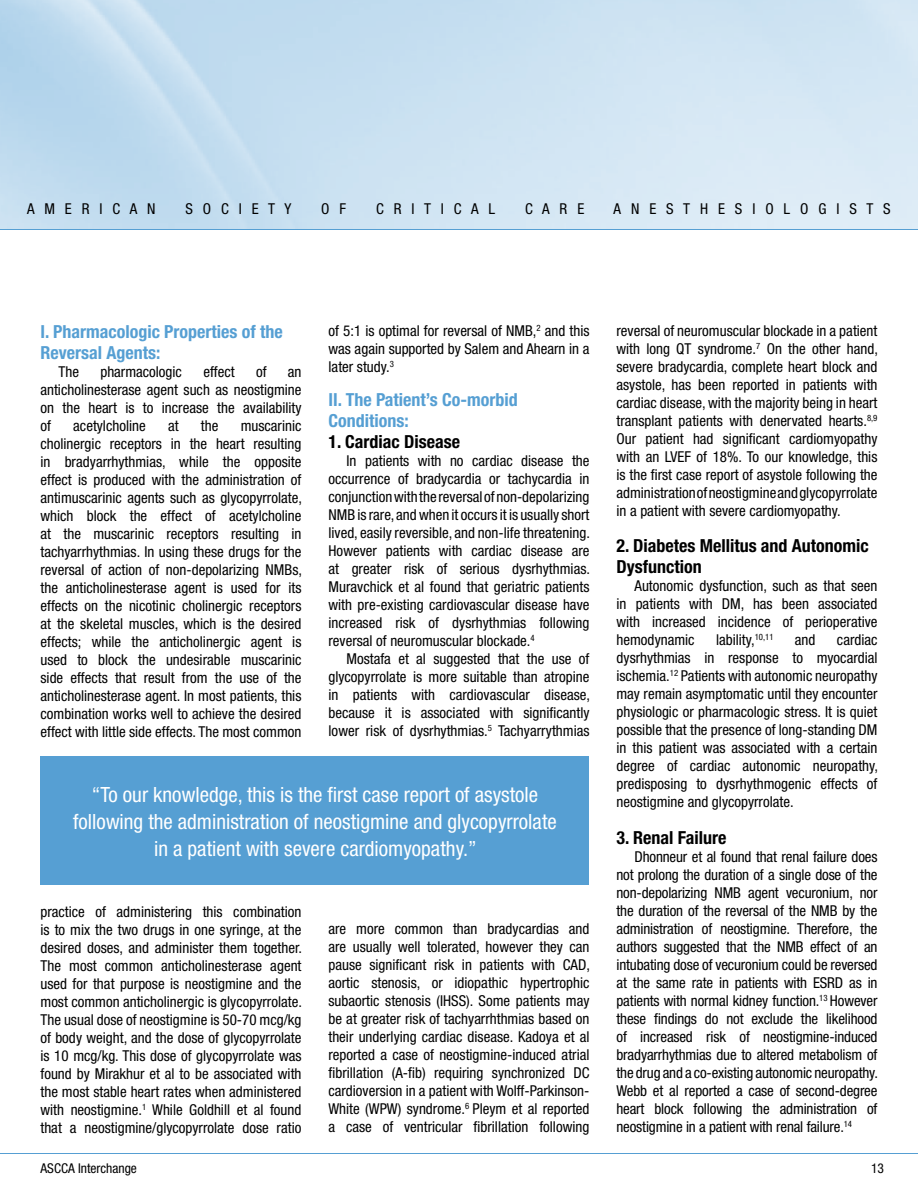
<style>
.page{position:relative;width:918px;height:1188px;background:#fff}
.page>*{position:absolute;margin:0;border:0;box-sizing:border-box;transform-origin:0 0}
.t1{font:condensed 21px/27px "Helvetica Neue";color:#fff;text-align:center}
.t2{font:700 condensed 18px/21px "Helvetica Neue";color:#569fd3}
.t3{font:700 condensed 18px/21px "Helvetica Neue";color:#000}
.t4{font:condensed 15px/18px "Helvetica Neue";color:#000;text-align:justify}
.t5{font:condensed 13.5px "Helvetica Neue";color:#000}
</style>
<div class="page">
<hr style="left:0;top:229px;width:918px;height:1px;background:#569fd3">
<hr style="left:0;top:1153px;width:918px;height:1px;background:#569fd3">
<div style="left:40px;top:757px;width:550px;height:128px;background:#569fd3"></div>
<p class="t4" style="left:27px;top:200px;width:128px">A m e r i c a n</p>
<p class="t4" style="left:185px;top:200px;width:107px">S o c i e t y</p>
<p class="t4" style="left:321px;top:200px;width:24px">o f</p>
<p class="t4" style="left:376px;top:200px;width:117px">C r i t i c a l</p>
<p class="t4" style="left:525px;top:200px;width:60px">C a r e</p>
<p class="t4" style="left:614px;top:200px;width:277px">A n e s t h e s i o l o g i s t s</p>
<p class="t2" style="left:40px;top:321px;width:244px">I. Pharmacologic Properties of the<br>Reversal Agents:</p>
<p class="t4" style="left:59px;top:363px;width:22px">The</p>
<p class="t4" style="left:100px;top:363px;width:83px">pharmacologic</p>
<p class="t4" style="left:203px;top:363px;width:33px">effect</p>
<p class="t4" style="left:256px;top:363px;width:12px">of</p>
<p class="t4" style="left:41px;top:363px;width:263px;text-indent:247px">an anticholinesterase agent such as neostigmine on the heart is to increase the availability of</p>
<p class="t4" style="left:41px;top:417px;width:263px;text-indent:200px">muscarinic cholinergic receptors in the heart resulting in bradyarrhythmias, while the opposite effect is produced with the administration of antimuscarinic agents such as glycopyrrolate, which block the effect of acetylcholine at the muscarinic receptors resulting in tachyarrhythmias. In using these drugs for the reversal of action of non-depolarizing NMBs, the anticholinesterase agent is used for its effects on the nicotinic cholinergic receptors at the skeletal muscles, which is the desired effects; while the anticholinergic agent is used to block the undesirable muscarinic side effects that result from the use of the anticholinesterase agent. In most patients, this combination works well to achieve the desired effect with little side effects. The most common</p>
<p class="t4" style="left:73px;top:417px;width:74px">acetylcholine</p>
<p class="t4" style="left:168px;top:417px;width:12px">at</p>
<p class="t4" style="left:201px;top:417px;width:19px">the</p>
<p class="t4" style="left:328px;top:321px;width:263px">of 5:1 is optimal for reversal of NMB,<sup>2</sup> and this was again supported by Salem and Ahearn in a later study.<sup>3</sup></p>
<p class="t2" style="left:328px;top:389px;width:191px">II. The Patient’s Co-morbid<br>Conditions:</p>
<p class="t3" style="left:328px;top:431px;width:133px">1. Cardiac Disease</p>
<p class="t4" style="left:329px;top:452px;width:263px;text-indent:18px">In patients with no cardiac disease the occurrence of bradycardia or tachycardia in conjunction with the reversal of non-depolarizing NMB is rare, and when it occurs it is usually short lived, easily reversible, and non-life threatening.<br>However patients with cardiac disease are at greater risk of serious dysrhythmias.<br>Muravchick et al found that geriatric patients with pre-existing cardiovascular disease have increased risk of dysrhythmias following reversal of neuromuscular blockade.<sup>4</sup></p>
<p class="t4" style="left:329px;top:650px;width:263px;text-indent:18px">Mostafa et al suggested that the use of glycopyrrolate is more suitable than atropine in patients with cardiovascular disease, because it is associated with significantly lower risk of dysrhythmias.<sup>5</sup> Tachyarrythmias</p>
<h1 class="t1" style="left:73px;top:781px;width:485px">“To our knowledge, this is the first case report of asystole following the administration of neostigmine and glycopyrrolate in a patient with severe cardiomyopathy.”</h1>
<p class="t4" style="left:40px;top:903px;width:263px">practice of administering this combination is to mix the two drugs in one syringe, at the desired doses, and administer them together.<br>The most common anticholinesterase agent used for that purpose is neostigmine and the most common anticholinergic is glycopyrrolate.<br>The usual dose of neostigmine is 50-70 mcg/kg of body weight, and the dose of glycopyrrolate is 10 mcg/kg. This dose of glycopyrrolate was found by Mirakhur et al to be associated with the most stable heart rates when administered with neostigmine.<sup>1</sup> While Goldhill et al found that a neostigmine/glycopyrrolate dose ratio</p>
<p class="t4" style="left:328px;top:920px;width:263px">are more common than bradycardias and are usually well tolerated, however they can pause significant risk in patients with CAD, aortic stenosis, or idiopathic hypertrophic subaortic stenosis (IHSS). Some patients may be at greater risk of tachyarrhthmias based on their underlying cardiac disease. Kadoya et al reported a case of neostigmine-induced atrial fibrillation (A-fib) requiring synchronized DC cardioversion in a patient with Wolff-Parkinson-White (WPW) syndrome.<sup>6</sup> Pleym et al reported a case of ventricular fibrillation following</p>
<p class="t4" style="left:616px;top:321px;width:263px">reversal of neuromuscular blockade in a patient with long QT syndrome.<sup>7</sup> On the other hand, severe bradycardia, complete heart block and asystole, has been reported in patients with cardiac disease, with the majority being in heart transplant patients with denervated hearts.<sup>8,9<br></sup>Our patient had significant cardiomyopathy with an LVEF of 18%. To our knowledge, this is the first case report of asystole following the administration of neostigmine and glycopyrrolate in a patient with severe cardiomyopathy.</p>
<p class="t3" style="left:616px;top:535px;width:254px">2. Diabetes Mellitus and Autonomic<br>Dysfunction</p>
<p class="t4" style="left:617px;top:576px;width:263px;text-indent:18px">Autonomic dysfunction, such as that seen in patients with DM, has been associated with increased incidence of perioperative hemodynamic</p>
<p class="t4" style="left:716px;top:630px;width:59px">lability,<sup>10,11</sup></p>
<p class="t4" style="left:795px;top:630px;width:22px">and</p>
<p class="t4" style="left:616px;top:630px;width:263px;text-indent:220px">cardiac dysrhythmias in response to myocardial ischemia.<sup>12</sup> Patients with autonomic neuropathy may remain asymptomatic until they encounter physiologic or pharmacologic stress. It is quiet possible that the presence of long-standing DM in this patient was associated with a certain degree of cardiac autonomic neuropathy, predisposing to dysrhythmogenic effects of neostigmine and glycopyrrolate.</p>
<p class="t3" style="left:616px;top:827px;width:111px">3. Renal Failure</p>
<p class="t4" style="left:617px;top:848px;width:263px;text-indent:18px">Dhonneur et al found that renal failure does not prolong the duration of a single dose of the non-depolarizing NMB agent vecuronium, nor the duration of the reversal of the NMB by the administration of neostigmine. Therefore, the authors suggested that the NMB effect of an intubating dose of vecuronium could be reversed at the same rate in patients with ESRD as in patients with normal kidney function.<sup>13</sup> However these findings do not exclude the likelihood of increased risk of neostigmine-induced bradyarrhythmias due to altered metabolism of the drug and a co-existing autonomic neuropathy.<br>Webb et al reported a case of second-degree heart block following the administration of neostigmine in a patient with renal failure.<sup>14</sup></p>
<p class="t5" style="left:41px;top:1160px;width:98px">ASCCA Interchange</p>
<p class="t5" style="left:871px;top:1160px;width:14px">13</p>
</div>
